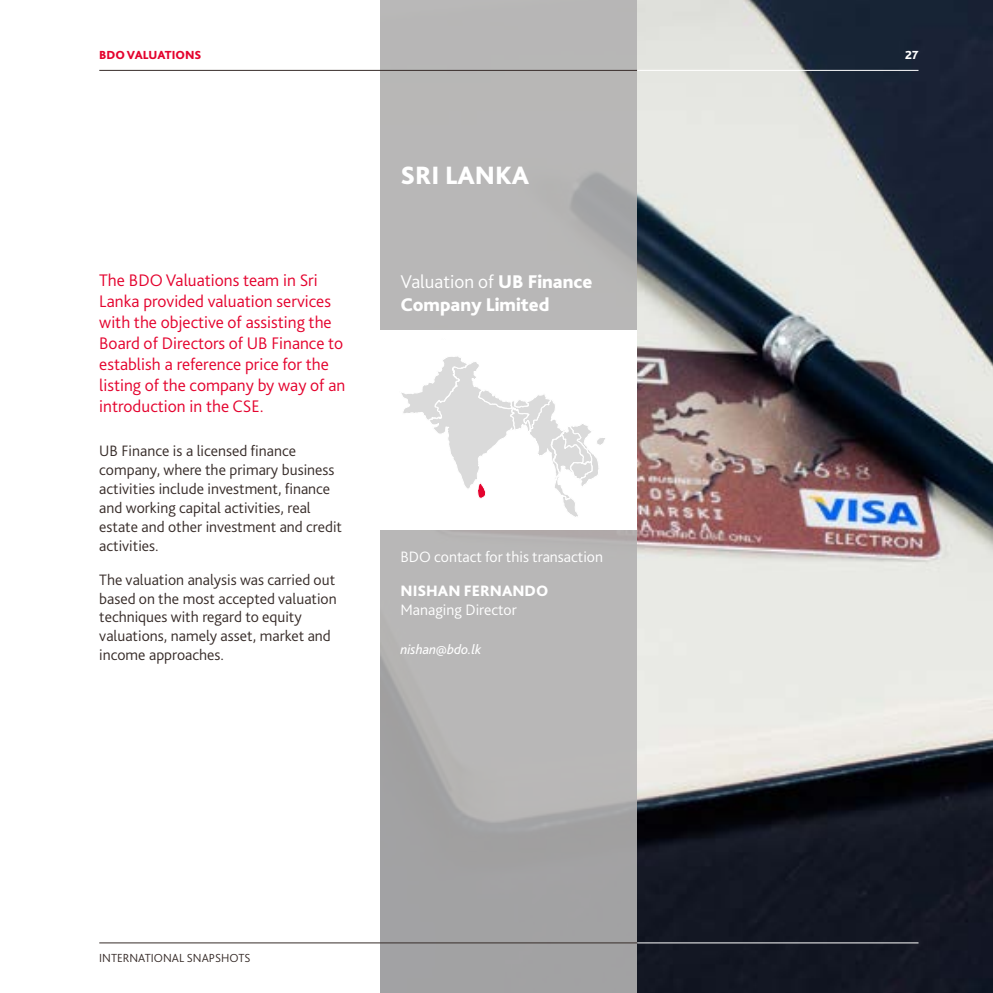
<style>
.page{position:relative;width:993px;height:993px;background:#fff}
.page>*{position:absolute;margin:0;border:0;box-sizing:border-box;transform-origin:0 0}
.t1{font:800 26.25px "Bliss Pro";color:#fff}
.t2{font:800 19.25px/23.1px "Bliss Pro";color:#fff}
.t3{font:300 17.5px/21px "Bliss Pro";color:#e4032e}
.t4{font:300 15.75px/18.9px "Bliss Pro";color:#372c29}
.t5{font:300 15.75px "Bliss Pro";color:#fff}
.t6{font:800 15.75px "Bliss Pro";color:#fff}
.t7{font:italic 14px "Bliss Pro";color:#fff}
.t8{font:300 12.25px "Bliss Pro";color:#372c29}
.t9{font:800 12.25px "Bliss Pro";color:#e4032e}
.t10{font:800 12.25px "Bliss Pro";color:#fff}
.s1{font-weight:300}
</style>
<div class="page">
<img style="left:637px;top:0;width:355px;height:992px">
<svg style="left:380px;top:0;width:257px;height:992px;background:#b1b0b0"></svg>
<hr style="left:99px;top:70px;width:538px;height:1px;background:#372c29">
<hr style="left:99px;top:942px;width:538px;height:1px;background:#372c29">
<hr style="left:637px;top:70px;width:281px;height:1px;background:#fff">
<hr style="left:637px;top:942px;width:281px;height:1px;background:#fff">
<div style="left:368px;top:330px;width:269px;height:200px;background:#fff"></div>
<svg style="left:401px;top:356px;width:204px;height:161px"></svg>
<p class="t9" style="left:99px;top:47px;width:104px">BDO VALUATIONS</p>
<p class="t10" style="left:904px;top:47px;width:15px">27</p>
<p class="t3" style="left:99px;top:269px;width:247px">The BDO Valuations team in Sri<br>Lanka provided valuation services with the objective of assisting the<br>Board of Directors of UB Finance to establish a reference price for the listing of the company by way of an introduction in the CSE.</p>
<p class="t4" style="left:99px;top:441px;width:244px">UB Finance is a licensed finance company, where the primary business activities include investment, finance and working capital activities, real estate and other investment and credit activities.</p>
<p class="t4" style="left:99px;top:569px;width:239px">The valuation analysis was carried out based on the most accepted valuation techniques with regard to equity valuations, namely asset, market and income approaches.</p>
<h1 class="t1" style="left:400px;top:159px;width:130px">SRI LANKA</h1>
<p class="t2" style="left:400px;top:269px;width:193px"><span class="s1">Valuation of</span> UB Finance<br>Company Limited</p>
<p class="t5" style="left:400px;top:547px;width:204px">BDO contact for this transaction</p>
<p class="t6" style="left:400px;top:580px;width:149px">NISHAN FERNANDO</p>
<p class="t5" style="left:400px;top:599px;width:118px">Managing Director</p>
<p class="t7" style="left:400px;top:640px;width:82px">nishan@bdo.lk</p>
<p class="t8" style="left:99px;top:950px;width:153px">INTERNATIONAL SNAPSHOTS</p>
</div>
